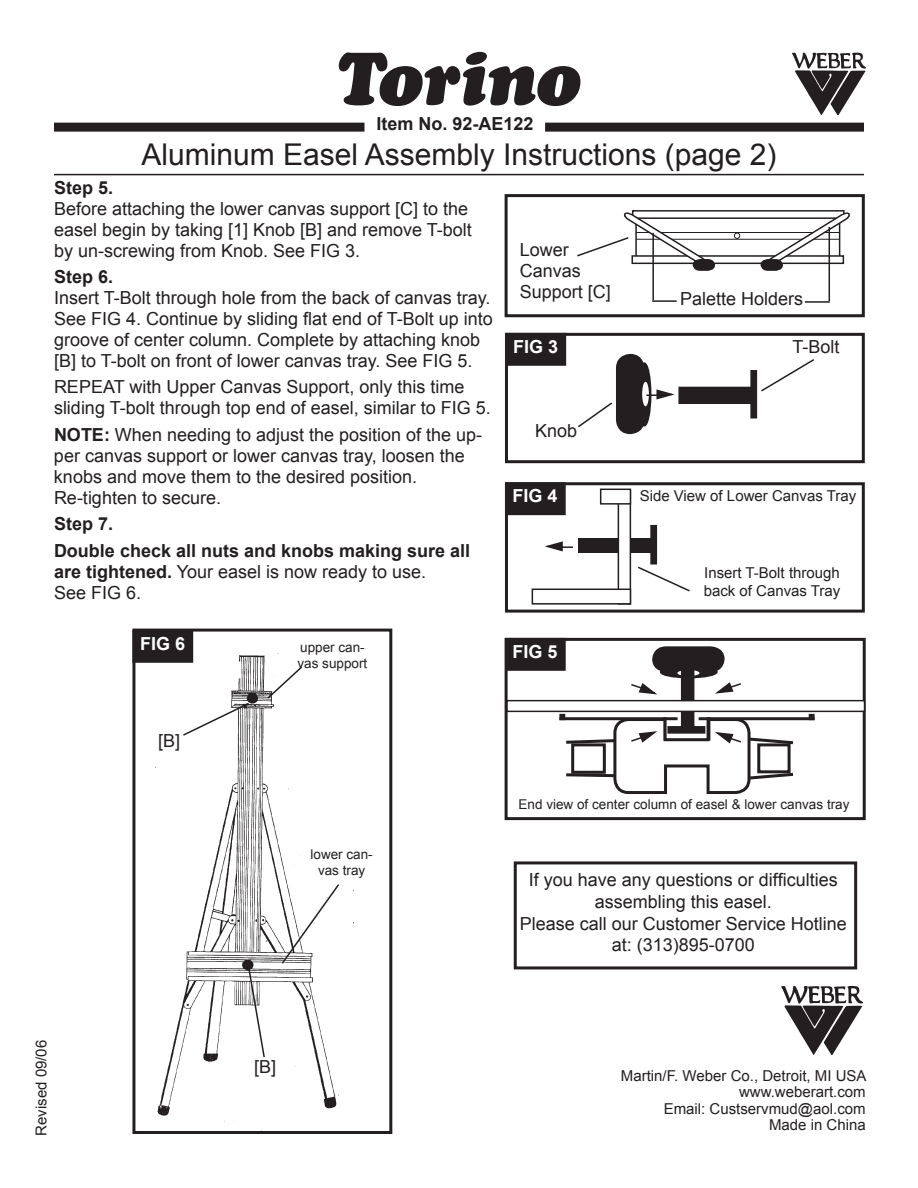
<style>
.page{position:relative;width:918px;height:1188px;background:#fff}
.page>*{position:absolute;margin:0;border:0;box-sizing:border-box;transform-origin:0 0}
.t1{font:72px "Cooper BT Black Italic Headline";color:#231f20}
.t2{font:30px "Arial";color:#231f20}
.t3{font:18px/21px "Arial";color:#231f20}
.t4{font:700 18px/26.4px "Arial";color:#231f20}
.t5{font:700 18px "Arial";color:#fff}
.t6{font:15px/16.5px "Arial";color:#231f20;text-align:right}
.t7{font:13.5px/16.2px "Arial";color:#231f20;text-align:center}
.s1{font-weight:700}
</style>
<div class="page">
<img style="left:155px;top:653px;width:184px;height:469px">
<svg style="left:652px;top:646px;width:72px;height:27px;background:#3b3738"></svg>
<div style="left:661px;top:666px;width:56px;height:12px;background:#231f20;border-radius:50%"></div>
<div style="left:660px;top:665px;width:58px;height:13px;border:2px solid #231f20;border-radius:50%"></div>
<svg style="left:677px;top:670px;width:23px;height:6px"></svg>
<div style="left:578px;top:538px;width:76px;height:15px;background:#231f20"></div>
<div style="left:651px;top:526px;width:5px;height:38px;background:#231f20"></div>
<div style="left:650px;top:525px;width:7px;height:40px;border:2px solid #231f20"></div>
<img style="left:781px;top:986px;width:81px;height:69px">
<div style="left:505px;top:638px;width:361px;height:182px;border:3px solid #231f20"></div>
<div style="left:506px;top:639px;width:59px;height:31px;background:#231f20"></div>
<div style="left:505px;top:638px;width:61px;height:33px;border:2px solid #231f20"></div>
<div style="left:54px;top:123px;width:310px;height:9px;background:#231f20"></div>
<img style="left:792px;top:52px;width:74px;height:63px">
<div style="left:545px;top:123px;width:319px;height:9px;background:#231f20"></div>
<div style="left:505px;top:194px;width:360px;height:123px;border:3px solid #231f20"></div>
<hr style="left:54px;top:174px;width:810px;height:1px;background:#231f20">
<div style="left:632px;top:210px;width:213px;height:9px;border:2px solid #231f20"></div>
<hr style="left:636px;top:239px;width:203px;height:1px;background:#231f20">
<hr style="left:636px;top:232px;width:203px;height:1px;background:#231f20">
<svg style="left:734px;top:233px;width:6px;height:6px"></svg>
<div style="left:632px;top:255px;width:212px;height:9px;border:2px solid #231f20"></div>
<svg style="left:760px;top:210px;width:90px;height:60px"></svg>
<hr style="left:652px;top:300px;width:25px;height:2px;background:#231f20">
<hr style="left:652px;top:233px;width:2px;height:67px;background:#231f20">
<hr style="left:805px;top:301px;width:25px;height:2px;background:#231f20">
<hr style="left:829px;top:227px;width:1px;height:74px;background:#231f20">
<svg style="left:577px;top:210px;width:139px;height:60px"></svg>
<div style="left:678px;top:387px;width:76px;height:17px;background:#231f20"></div>
<div style="left:751px;top:371px;width:5px;height:47px;background:#231f20"></div>
<div style="left:750px;top:370px;width:7px;height:49px;border:2px solid #231f20"></div>
<div style="left:505px;top:333px;width:360px;height:130px;border:3px solid #231f20"></div>
<div style="left:506px;top:334px;width:59px;height:31px;background:#231f20"></div>
<div style="left:505px;top:333px;width:61px;height:33px;border:2px solid #231f20"></div>
<div style="left:618px;top:491px;width:12px;height:113px;background:#fff"></div>
<div style="left:618px;top:490px;width:13px;height:115px;border:2px solid #231f20"></div>
<div style="left:601px;top:489px;width:29px;height:15px;background:#fff"></div>
<div style="left:600px;top:489px;width:31px;height:16px;border:2px solid #231f20"></div>
<div style="left:532px;top:589px;width:98px;height:15px;background:#fff"></div>
<div style="left:532px;top:589px;width:99px;height:16px;border:2px solid #231f20"></div>
<div style="left:505px;top:482px;width:360px;height:131px;border:3px solid #231f20"></div>
<hr style="left:553px;top:546px;width:20px;height:2px;background:#231f20">
<svg style="left:546px;top:541px;width:18px;height:11px"></svg>
<svg style="left:761px;top:359px;width:54px;height:33px"></svg>
<svg style="left:578px;top:353px;width:96px;height:80px"></svg>
<svg style="left:638px;top:566px;width:52px;height:26px"></svg>
<div style="left:506px;top:483px;width:59px;height:31px;background:#231f20"></div>
<div style="left:505px;top:482px;width:61px;height:33px;border:2px solid #231f20"></div>
<div style="left:664px;top:764px;width:46px;height:36px;border:3px solid #231f20"></div>
<svg style="left:660px;top:712px;width:54px;height:2px"></svg>
<div style="left:660px;top:794px;width:54px;height:16px;background:#fff"></div>
<hr style="left:699px;top:717px;width:116px;height:3px;background:#231f20">
<svg style="left:809px;top:714px;width:6px;height:6px"></svg>
<div style="left:681px;top:670px;width:13px;height:57px;background:#231f20"></div>
<div style="left:507px;top:701px;width:358px;height:10px;background:#fff"></div>
<div style="left:506px;top:700px;width:359px;height:12px;border:2px solid #231f20"></div>
<svg style="left:559px;top:714px;width:237px;height:79px"></svg>
<div style="left:218px;top:662px;width:23px;height:16px;background:#fff"></div>
<svg style="left:715px;top:682px;width:26px;height:12px"></svg>
<svg style="left:629px;top:683px;width:30px;height:17px"></svg>
<div style="left:132px;top:629px;width:260px;height:505px;border:3px solid #231f20"></div>
<svg style="left:246px;top:961px;width:20px;height:98px"></svg>
<div style="left:133px;top:631px;width:59px;height:31px;background:#231f20"></div>
<div style="left:132px;top:630px;width:61px;height:33px;border:1px solid #231f20"></div>
<svg style="left:280px;top:883px;width:59px;height:82px"></svg>
<svg style="left:266px;top:665px;width:38px;height:35px"></svg>
<div style="left:514px;top:861px;width:343px;height:108px;border:3px solid #231f20"></div>
<svg style="left:181px;top:701px;width:70px;height:36px"></svg>
<h1 class="t1" style="left:336px;top:36px;width:247px">Torino</h1>
<h2 class="t2" style="left:141px;top:135px;width:637px">Aluminum Easel Assembly Instructions (page 2)</h2>
<p class="t4" style="left:376px;top:111px;width:159px">Item No. 92-AE122</p>
<p class="t4" style="left:54px;top:175px;width:61px">Step 5.</p>
<p class="t3" style="left:54px;top:198px;width:419px">Before attaching the lower canvas support [C] to the easel begin by taking [1] Knob [B] and remove T-bolt by un-screwing from Knob. See FIG 3.</p>
<p class="t4" style="left:54px;top:264px;width:61px">Step 6.</p>
<p class="t3" style="left:54px;top:287px;width:440px">Insert T-Bolt through hole from the back of canvas tray.<br>See FIG 4. Continue by sliding flat end of T-Bolt up into groove of center column. Complete by attaching knob [B] to T-bolt on front of lower canvas tray. See FIG 5.</p>
<p class="t3" style="left:54px;top:377px;width:438px">REPEAT with Upper Canvas Support, only this time sliding T-bolt through top end of easel, similar to FIG 5.</p>
<p class="t3" style="left:54px;top:424px;width:430px"><span class="s1">NOTE:</span> When needing to adjust the position of the up&shy;per canvas support or lower canvas tray, loosen the knobs and move them to the desired position.<br>Re-tighten to secure.</p>
<p class="t4" style="left:54px;top:511px;width:418px">Step 7.<br>Double check all nuts and knobs making sure all</p>
<p class="t3" style="left:54px;top:561px;width:374px"><span class="s1">are tightened.</span> Your easel is now ready to use.<br>See FIG 6.</p>
<p class="t5" style="left:140px;top:632px;width:47px">FIG 6</p>
<p class="t7" style="left:298px;top:639px;width:71px;text-align:left">upper can&shy;vas support</p>
<p class="t3" style="left:520px;top:239px;width:93px">Lower<br>Canvas<br>Support [C]</p>
<p class="t5" style="left:513px;top:335px;width:47px">FIG 3</p>
<p class="t3" style="left:793px;top:337px;width:49px">T-Bolt</p>
<p class="t3" style="left:680px;top:289px;width:125px">Palette Holders</p>
<p class="t3" style="left:535px;top:421px;width:44px">Knob</p>
<p class="t5" style="left:513px;top:484px;width:47px">FIG 4</p>
<p class="t5" style="left:513px;top:640px;width:47px">FIG 5</p>
<p class="t6" style="left:640px;top:488px;width:218px">Side View of Lower Canvas Tray</p>
<p class="t6" style="left:704px;top:564px;width:138px;line-height:18px;text-align:left">Insert T-Bolt through back of Canvas Tray</p>
<p class="t3" style="left:158px;top:730px;width:24px">[B]</p>
<p class="t7" style="left:311px;top:846px;width:64px">lower can&shy;vas tray</p>
<p class="t7" style="left:519px;top:796px;width:332px">End view of center column of easel &amp; lower canvas tray</p>
<p class="t3" style="left:520px;top:869px;width:329px;line-height:21.6px;text-align:center">If you have any questions or difficulties assembling this easel.<br>Please call our Customer Service Hotline at: (313)895-0700</p>
<p class="t6" style="left:33px;top:1136px;width:97px;rotate:-90deg">Revised 09/06</p>
<p class="t3" style="left:254px;top:1057px;width:24px">[B]</p>
<p class="t6" style="left:621px;top:1067px;width:247px">Martin/F. Weber Co., Detroit, MI USA www.weberart.com<br>Email: Custservmud@aol.com<br>Made in China</p>
</div>
